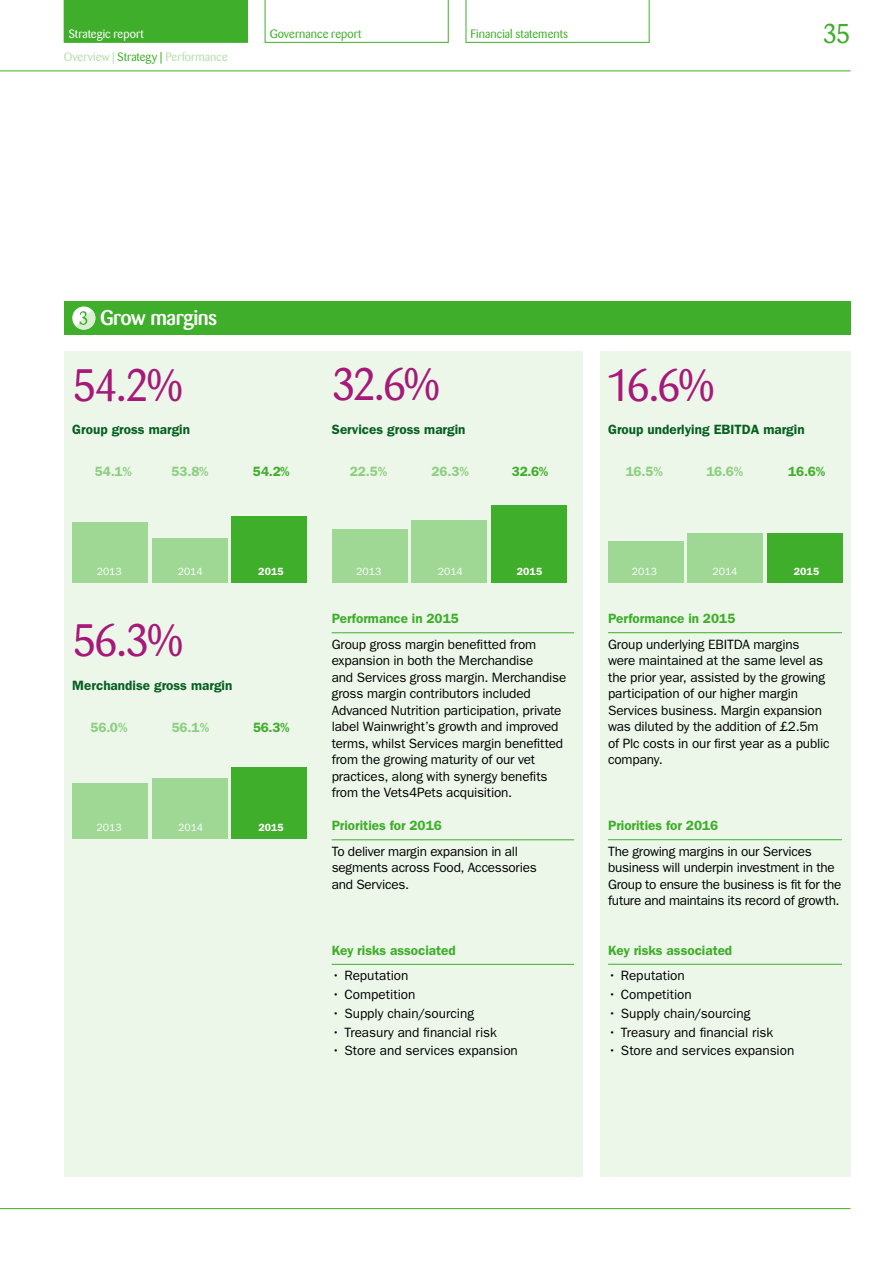
<style>
.page{position:relative;width:893px;height:1263px;background:#fff}
.page>*{position:absolute;margin:0;border:0;box-sizing:border-box;transform-origin:0 0}
.t1{font:45px "Barmeno";letter-spacing:-.075em;color:#a71979}
.t2{font:27px "Barmeno";color:#3fae2a}
.t3{font:500 21px "Barmeno";letter-spacing:-.02em;color:#fff}
.t4{font:13.5px/16.5px "ITC Franklin Gothic Std";letter-spacing:-.01em;color:#000}
.t5{font:600 13.5px "ITC Franklin Gothic Std";color:#3fae2a}
.t6{font:600 13.5px "ITC Franklin Gothic Std";color:#07601f}
.t7{font:600 13.5px "ITC Franklin Gothic Std";letter-spacing:-.01em;color:#8ccf7f}
.t8{font:12px "Barmeno";letter-spacing:.005em;color:#3fae2a}
.t9{font:12px "Barmeno";letter-spacing:.005em;color:#b2dfaa}
.t10{font:12px "Barmeno";letter-spacing:.005em;color:#fff}
.t11{font:10.5px "ITC Franklin Gothic Std";color:#fff}
.t12{font:600 10.5px "ITC Franklin Gothic Std";letter-spacing:.01em;color:#fff}
.s1{color:#3fae2a}
</style>
<div class="page">
<div style="left:64px;top:302px;width:786px;height:32px;background:#3fae2a"></div>
<svg style="left:72px;top:306px;width:24px;height:24px"></svg>
<div style="left:64px;top:351px;width:519px;height:825px;background:#ecf7ea"></div>
<div style="left:600px;top:351px;width:250px;height:825px;background:#ecf7ea"></div>
<div style="left:231px;top:516px;width:76px;height:66px;background:#3fae2a"></div>
<div style="left:152px;top:538px;width:75px;height:44px;background:#9fd794"></div>
<div style="left:72px;top:522px;width:76px;height:60px;background:#9fd794"></div>
<div style="left:767px;top:533px;width:76px;height:49px;background:#3fae2a"></div>
<div style="left:688px;top:533px;width:75px;height:49px;background:#9fd794"></div>
<div style="left:608px;top:541px;width:76px;height:41px;background:#9fd794"></div>
<div style="left:231px;top:767px;width:76px;height:71px;background:#3fae2a"></div>
<div style="left:152px;top:778px;width:75px;height:60px;background:#9fd794"></div>
<div style="left:72px;top:783px;width:76px;height:55px;background:#9fd794"></div>
<div style="left:491px;top:505px;width:76px;height:78px;background:#3fae2a"></div>
<div style="left:411px;top:520px;width:76px;height:63px;background:#9fd794"></div>
<div style="left:332px;top:529px;width:75px;height:54px;background:#9fd794"></div>
<hr style="left:332px;top:632px;width:242px;height:1px;background:#3fae2a">
<hr style="left:332px;top:839px;width:242px;height:1px;background:#3fae2a">
<hr style="left:332px;top:964px;width:242px;height:1px;background:#3fae2a">
<hr style="left:608px;top:632px;width:234px;height:1px;background:#3fae2a">
<hr style="left:608px;top:839px;width:234px;height:1px;background:#3fae2a">
<hr style="left:608px;top:964px;width:234px;height:1px;background:#3fae2a">
<div style="left:64px;top:0;width:184px;height:43px;background:#3fae2a"></div>
<svg style="left:466px;top:0;width:183px;height:43px"></svg>
<svg style="left:265px;top:0;width:184px;height:43px"></svg>
<hr style="left:0;top:71px;width:850px;height:1px;background:#3fae2a">
<hr style="left:0;top:1208px;width:850px;height:1px;background:#3fae2a">
<p class="t10" style="left:69px;top:27px;width:77px">Strategic report</p>
<p class="t8" style="left:270px;top:27px;width:93px">Governance report</p>
<p class="t8" style="left:471px;top:27px;width:99px">Financial statements</p>
<h2 class="t2" style="left:823px;top:18px;width:29px">35</h2>
<p class="t9" style="left:64px;top:50px;width:166px">Overview | <span class="s1">Strategy |</span> Performance</p>
<h3 class="t3" style="left:100px;top:305px;width:119px">Grow margins</h3>
<h1 class="t1" style="left:72px;top:359px;width:113px">54.2%</h1>
<p class="t6" style="left:72px;top:421px;width:119px">Group gross margin</p>
<p class="t7" style="left:95px;top:463px;width:39px">54.1%</p>
<p class="t11" style="left:97px;top:565px;width:27px">2013</p>
<p class="t7" style="left:171px;top:463px;width:39px">53.8%</p>
<p class="t5" style="left:253px;top:463px;width:38px">54.2%</p>
<p class="t11" style="left:178px;top:565px;width:27px">2014</p>
<p class="t12" style="left:258px;top:565px;width:27px">2015</p>
<h1 class="t1" style="left:72px;top:615px;width:113px">56.3%</h1>
<p class="t6" style="left:72px;top:677px;width:162px">Merchandise gross margin</p>
<p class="t7" style="left:90px;top:719px;width:39px">56.0%</p>
<p class="t11" style="left:96px;top:821px;width:27px">2013</p>
<p class="t7" style="left:172px;top:719px;width:39px">56.1%</p>
<p class="t5" style="left:253px;top:719px;width:38px">56.3%</p>
<p class="t11" style="left:178px;top:821px;width:27px">2014</p>
<p class="t12" style="left:258px;top:821px;width:27px">2015</p>
<h1 class="t1" style="left:332px;top:359px;width:110px">32.6%</h1>
<h1 class="t1" style="left:607px;top:359px;width:110px">16.6%</h1>
<p class="t6" style="left:332px;top:421px;width:135px">Services gross margin</p>
<p class="t6" style="left:608px;top:421px;width:198px">Group underlying EBITDA margin</p>
<p class="t7" style="left:350px;top:464px;width:39px">22.5%</p>
<p class="t7" style="left:432px;top:464px;width:39px">26.3%</p>
<p class="t5" style="left:512px;top:464px;width:38px">32.6%</p>
<p class="t7" style="left:626px;top:463px;width:38px">16.5%</p>
<p class="t7" style="left:707px;top:463px;width:38px">16.6%</p>
<p class="t5" style="left:788px;top:463px;width:39px">16.6%</p>
<p class="t11" style="left:356px;top:565px;width:27px">2013</p>
<p class="t11" style="left:438px;top:565px;width:27px">2014</p>
<p class="t12" style="left:517px;top:565px;width:27px">2015</p>
<p class="t11" style="left:632px;top:565px;width:27px">2013</p>
<p class="t11" style="left:713px;top:565px;width:27px">2014</p>
<p class="t12" style="left:794px;top:565px;width:27px">2015</p>
<p class="t5" style="left:332px;top:611px;width:129px">Performance in 2015</p>
<p class="t4" style="left:332px;top:636px;width:236px">Group gross margin benefitted from expansion in both the Merchandise<br>and Services gross margin. Merchandise gross margin contributors included Advanced Nutrition participation, private label Wainwright’s growth and improved terms, whilst Services margin benefitted from the growing maturity of our vet practices, along with synergy benefits from the Vets4Pets acquisition.</p>
<p class="t5" style="left:332px;top:818px;width:112px">Priorities for 2016</p>
<p class="t4" style="left:332px;top:843px;width:207px">To deliver margin expansion in all segments across Food, Accessories and Services.</p>
<p class="t5" style="left:332px;top:942px;width:126px">Key risks associated</p>
<p class="t4" style="left:332px;top:968px;width:78px">• Reputation</p>
<p class="t4" style="left:332px;top:986px;width:85px">• Competition</p>
<p class="t4" style="left:332px;top:1005px;width:144px">• Supply chain/sourcing</p>
<p class="t4" style="left:332px;top:1024px;width:167px">• Treasury and financial risk</p>
<p class="t4" style="left:332px;top:1043px;width:188px">• Store and services expansion</p>
<p class="t5" style="left:608px;top:611px;width:129px">Performance in 2015</p>
<p class="t4" style="left:608px;top:636px;width:223px">Group underlying EBITDA margins were maintained at the same level as the prior year, assisted by the growing participation of our higher margin Services business. Margin expansion was diluted by the addition of £2.5m of Plc costs in our first year as a public company.</p>
<p class="t5" style="left:608px;top:818px;width:112px">Priorities for 2016</p>
<p class="t4" style="left:608px;top:843px;width:235px">The growing margins in our Services business will underpin investment in the Group to ensure the business is fit for the future and maintains its record of growth.</p>
<p class="t5" style="left:608px;top:942px;width:126px">Key risks associated</p>
<p class="t4" style="left:608px;top:967px;width:78px">• Reputation</p>
<p class="t4" style="left:608px;top:986px;width:85px">• Competition</p>
<p class="t4" style="left:608px;top:1005px;width:144px">• Supply chain/sourcing</p>
<p class="t4" style="left:608px;top:1024px;width:167px">• Treasury and financial risk</p>
<p class="t4" style="left:608px;top:1042px;width:188px">• Store and services expansion</p>
</div>
